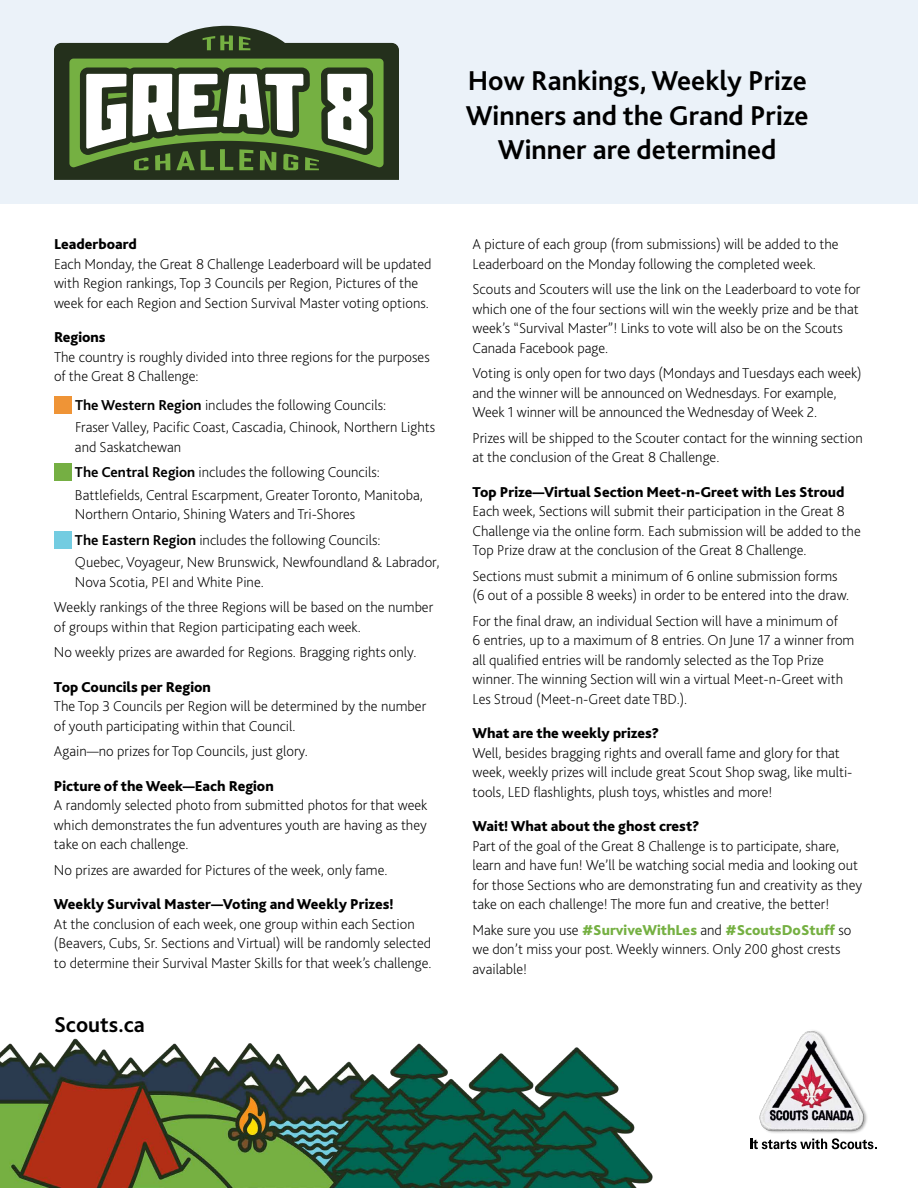
<style>
.page{position:relative;width:918px;height:1188px;background:#fff}
.page>*{position:absolute;margin:0;border:0;box-sizing:border-box;transform-origin:0 0}
.t1{font:700 28.5px/34.5px "Bliss 2";color:#000;text-align:center}
.t2{font:700 22.5px "Bliss 2";color:#000}
.t3{font:200 15px/19.5px "Bliss 2";color:#000}
.t4{font:800 15px "Bliss 2";color:#000}
.s1{font-weight:700}
.s2{font-weight:800;color:#75b042}
</style>
<div class="page">
<div style="left:54px;top:463px;width:18px;height:18px;background:#75af43"></div>
<div style="left:54px;top:396px;width:18px;height:18px;background:#ef9436"></div>
<div style="left:54px;top:531px;width:18px;height:18px;background:#73cce1"></div>
<div style="left:0;top:0;width:918px;height:203px;background:#ebf2f9"></div>
<img style="left:0;top:1038px;width:653px;height:150px">
<svg style="left:54px;top:26px;width:345px;height:154px;fill:#24301c"></svg>
<svg style="left:69px;top:59px;width:315px;height:111px"></svg>
<svg style="left:203px;top:35px;width:30px;height:15px"></svg>
<svg style="left:239px;top:36px;width:11px;height:14px"></svg>
<img style="left:759px;top:1030px;width:108px;height:104px">
<svg style="left:750px;top:1138px;width:126px;height:11px"></svg>
<h1 class="t1" style="left:466px;top:63px;width:344px">How Rankings, Weekly Prize<br>Winners and the Grand Prize<br>Winner are determined</h1>
<p class="t4" style="left:54px;top:235px;width:84px">Leaderboard</p>
<p class="t3" style="left:54px;top:254px;width:379px">Each Monday, the Great 8 Challenge Leaderboard will be updated with Region rankings, Top 3 Councils per Region, Pictures of the week for each Region and Section Survival Master voting options.</p>
<p class="t4" style="left:54px;top:328px;width:53px">Regions</p>
<p class="t3" style="left:54px;top:347px;width:377px">The country is roughly divided into three regions for the purposes of the Great 8 Challenge:</p>
<p class="t3" style="left:75px;top:393px;width:362px;line-height:22.5px"><span class="s1">The Western Region</span> includes the following Councils:<br>Fraser Valley, Pacific Coast, Cascadia, Chinook, Northern Lights</p>
<p class="t3" style="left:75px;top:434px;width:306px;line-height:25.5px">and Saskatchewan<br><span class="s1">The Central Region</span> includes the following Councils:</p>
<p class="t3" style="left:75px;top:485px;width:349px">Battlefields, Central Escarpment, Greater Toronto, Manitoba,<br>Northern Ontario, Shining Waters and Tri-Shores</p>
<p class="t3" style="left:75px;top:528px;width:366px;line-height:22.5px"><span class="s1">The Eastern Region</span> includes the following Councils:<br>Quebec, Voyageur, New Brunswick, Newfoundland &amp; Labrador,</p>
<p class="t3" style="left:54px;top:569px;width:381px;line-height:25.5px;text-indent:21px">Nova Scotia, PEI and White Pine.<br>Weekly rankings of the three Regions will be based on the number</p>
<p class="t3" style="left:54px;top:614px;width:364px;line-height:25.5px">of groups within that Region participating each week.<br>No weekly prizes are awarded for Regions. Bragging rights only.</p>
<p class="t4" style="left:54px;top:678px;width:158px">Top Councils per Region</p>
<p class="t3" style="left:54px;top:696px;width:374px">The Top 3 Councils per Region will be determined by the number of youth participating within that Council.</p>
<p class="t3" style="left:54px;top:741px;width:256px">Again—no prizes for Top Councils, just glory.</p>
<p class="t4" style="left:54px;top:777px;width:221px">Picture of the Week—Each Region</p>
<p class="t3" style="left:54px;top:795px;width:375px;text-align:justify">A randomly selected photo from submitted photos for that week which demonstrates the fun adventures youth are having as they take on each challenge.</p>
<p class="t3" style="left:54px;top:860px;width:335px">No prizes are awarded for Pictures of the week, only fame.</p>
<p class="t4" style="left:54px;top:895px;width:341px">Weekly Survival Master—Voting and Weekly Prizes!</p>
<p class="t3" style="left:54px;top:914px;width:379px">At the conclusion of each week, one group within each Section (Beavers, Cubs, Sr. Sections and Virtual) will be randomly selected to determine their Survival Master Skills for that week’s challenge.</p>
<h2 class="t2" style="left:54px;top:1011px;width:92px">Scouts.ca</h2>
<p class="t3" style="left:472px;top:234px;width:368px">A picture of each group (from submissions) will be added to the<br>Leaderboard on the Monday following the completed week.</p>
<p class="t3" style="left:472px;top:279px;width:390px">Scouts and Scouters will use the link on the Leaderboard to vote for which one of the four sections will win the weekly prize and be that week’s “Survival Master”! Links to vote will also be on the Scouts Canada Facebook page.</p>
<p class="t3" style="left:472px;top:363px;width:391px">Voting is only open for two days (Mondays and Tuesdays each week) and the winner will be announced on Wednesdays. For example,<br>Week 1 winner will be announced the Wednesday of Week 2.</p>
<p class="t3" style="left:472px;top:428px;width:392px">Prizes will be shipped to the Scouter contact for the winning section at the conclusion of the Great 8 Challenge.</p>
<p class="t4" style="left:472px;top:483px;width:373px">Top Prize—Virtual Section Meet-n-Greet with Les Stroud</p>
<p class="t3" style="left:472px;top:501px;width:390px">Each week, Sections will submit their participation in the Great 8<br>Challenge via the online form. Each submission will be added to the<br>Top Prize draw at the conclusion of the Great 8 Challenge.</p>
<p class="t3" style="left:472px;top:566px;width:378px">Sections must submit a minimum of 6 online submission forms (6 out of a possible 8 weeks) in order to be entered into the draw.</p>
<p class="t3" style="left:472px;top:611px;width:383px">For the final draw, an individual Section will have a minimum of<br>6 entries, up to a maximum of 8 entries. On June 17 a winner from all qualified entries will be randomly selected as the Top Prize winner. The winning Section will win a virtual Meet-n-Greet with Les Stroud (Meet-n-Greet date TBD.).</p>
<p class="t4" style="left:472px;top:724px;width:188px">What are the weekly prizes?</p>
<p class="t3" style="left:472px;top:743px;width:382px">Well, besides bragging rights and overall fame and glory for that week, weekly prizes will include great Scout Shop swag, like multi&shy;tools, LED flashlights, plush toys, whistles and more!</p>
<p class="t4" style="left:472px;top:817px;width:229px">Wait! What about the ghost crest?</p>
<p class="t3" style="left:472px;top:836px;width:391px">Part of the goal of the Great 8 Challenge is to participate, share, learn and have fun! We’ll be watching social media and looking out for those Sections who are demonstrating fun and creativity as they take on each challenge! The more fun and creative, the better!</p>
<p class="t3" style="left:472px;top:920px;width:380px">Make sure you use <span class="s2">#SurviveWithLes</span> and <span class="s2">#ScoutsDoStuff</span> so we don’t miss your post. Weekly winners. Only 200 ghost crests available!</p>
</div>
